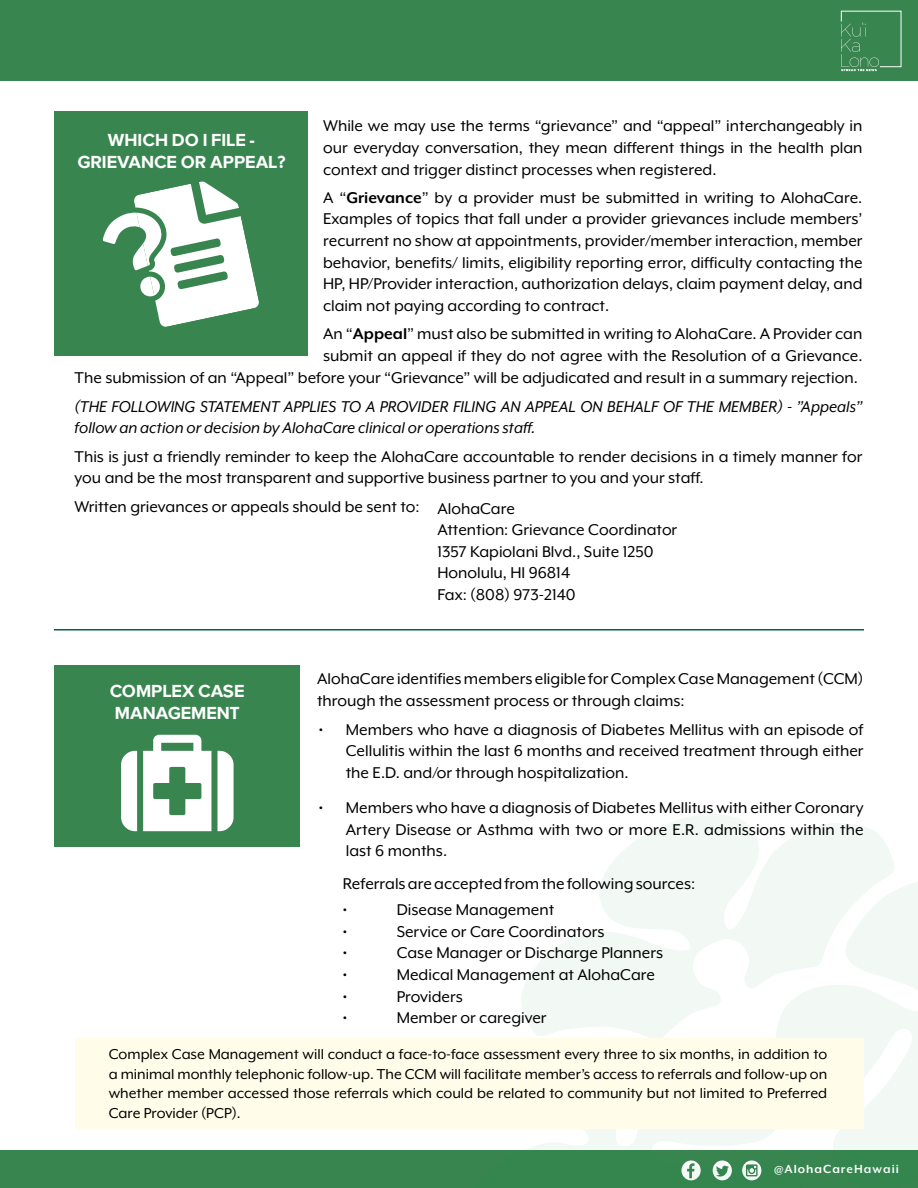
<style>
.page{position:relative;width:918px;height:1188px;background:#fff}
.page>*{position:absolute;margin:0;border:0;box-sizing:border-box;transform-origin:0 0}
.t1{font:18px/21.6px "Mr Eaves XL Mod OT";color:#000}
.t2{font:italic 18px/21.6px "Mr Eaves XL Mod OT";color:#000}
.t3{font:500 18px/21.6px "Proxima Sans";color:#fff}
.t4{font:16.5px/19.8px "Mr Eaves XL Mod OT";color:#000;text-align:justify}
.t5{font:700 13.5px "Mr Eaves XL Mod OT";letter-spacing:.075em;color:#fff}
.s1{font-weight:700}
</style>
<div class="page">
<div style="left:0;top:0;width:918px;height:81px;background:#38854f"></div>
<svg style="left:841px;top:11px;width:60px;height:60px"></svg>
<div style="left:0;top:1150px;width:918px;height:38px;background:#38854f"></div>
<svg style="left:521px;top:814px;width:373px;height:223px;fill:#f2f9f5"></svg>
<svg style="left:525px;top:1037px;width:249px;height:144px"></svg>
<svg style="left:774px;top:879px;width:144px;height:271px;fill:#f2f9f5"></svg>
<div style="left:75px;top:1038px;width:789px;height:91px;background:#fffde9"></div>
<div style="left:55px;top:666px;width:245px;height:181px;background:#38854f"></div>
<div style="left:54px;top:111px;width:253px;height:244px;background:#38854f"></div>
<svg style="left:103px;top:181px;width:156px;height:146px"></svg>
<svg style="left:121px;top:735px;width:113px;height:96px"></svg>
<hr style="left:54px;top:629px;width:810px;height:2px;background:#006245">
<p class="t1" style="left:323px;top:115px;width:541px;text-align:justify">While we may use the terms “grievance” and “appeal” interchangeably in our everyday conversation, they mean different things in the health plan context and trigger distinct processes when registered.</p>
<p class="t1" style="left:323px;top:187px;width:541px;text-align:justify">A “<span class="s1">Grievance</span>” by a provider must be submitted in writing to AlohaCare.<br>Examples of topics that fall under a provider grievances include members’ recurrent no show at appointments, provider/member interaction, member behavior, benefits/ limits, eligibility reporting error, difficulty contacting the HP, HP/Provider interaction, authorization delays, claim payment delay, and claim not paying according to contract.</p>
<p class="t1" style="left:75px;top:323px;width:789px;line-height:22px;text-align:right">An “<span class="s1">Appeal</span>” must also be submitted in writing to AlohaCare. A Provider can<br>submit an appeal if they do not agree with the Resolution of a Grievance.<br>The submission of an “Appeal” before your “Grievance” will be adjudicated and result in a summary rejection.</p>
<p class="t2" style="left:75px;top:395px;width:789px">(THE FOLLOWING STATEMENT APPLIES TO A PROVIDER FILING AN APPEAL ON BEHALF OF THE MEMBER) - ”Appeals” follow an action or decision by AlohaCare clinical or operations staff.</p>
<p class="t1" style="left:75px;top:445px;width:789px">This is just a friendly reminder to keep the AlohaCare accountable to render decisions in a timely manner for you and be the most transparent and supportive business partner to you and your staff.</p>
<p class="t1" style="left:75px;top:495px;width:347px">Written grievances or appeals should be sent to:</p>
<p class="t3" style="left:77px;top:129px;width:210px;text-align:center">WHICH DO I FILE -<br>GRIEVANCE OR APPEAL?</p>
<p class="t1" style="left:437px;top:497px;width:241px">AlohaCare<br>Attention: Grievance Coordinator<br>1357 Kapiolani Blvd., Suite 1250<br>Honolulu, HI 96814<br>Fax: (808) 973-2140</p>
<p class="t3" style="left:110px;top:680px;width:136px">COMPLEX CASE<br>MANAGEMENT</p>
<p class="t1" style="left:317px;top:668px;width:548px">AlohaCare identifies members eligible for Complex Case Management (CCM) through the assessment process or through claims:</p>
<p class="t1" style="left:346px;top:718px;width:519px;text-align:justify;text-indent:-27px">• Members who have a diagnosis of Diabetes Mellitus with an episode of Cellulitis within the last 6 months and received treatment through either the E.D. and/or through hospitalization.</p>
<p class="t1" style="left:346px;top:797px;width:519px;text-align:justify;text-indent:-27px">• Members who have a diagnosis of Diabetes Mellitus with either Coronary Artery Disease or Asthma with two or more E.R. admissions within the last 6 months.</p>
<p class="t1" style="left:343px;top:870px;width:354px;line-height:26.4px">Referrals are accepted from the following sources: •</p>
<p class="t1" style="left:397px;top:899px;width:159px">Disease Management</p>
<p class="t1" style="left:343px;top:921px;width:6px">•</p>
<p class="t1" style="left:397px;top:921px;width:209px">Service or Care Coordinators</p>
<p class="t1" style="left:343px;top:942px;width:6px">•</p>
<p class="t1" style="left:397px;top:942px;width:268px">Case Manager or Discharge Planners</p>
<p class="t1" style="left:343px;top:964px;width:6px">•</p>
<p class="t1" style="left:397px;top:964px;width:260px">Medical Management at AlohaCare</p>
<p class="t1" style="left:343px;top:985px;width:6px">•</p>
<p class="t1" style="left:397px;top:985px;width:68px">Providers</p>
<p class="t1" style="left:343px;top:1007px;width:6px">•</p>
<p class="t1" style="left:397px;top:1007px;width:151px">Member or caregiver</p>
<p class="t4" style="left:109px;top:1044px;width:720px">Complex Case Management will conduct a face-to-face assessment every three to six months, in addition to a minimal monthly telephonic follow-up. The CCM will facilitate member’s access to referrals and follow-up on whether member accessed those referrals which could be related to community but not limited to Preferred Care Provider (PCP).</p>
<p class="t5" style="left:774px;top:1162px;width:126px">@AlohaCareHawaii</p>
</div>
